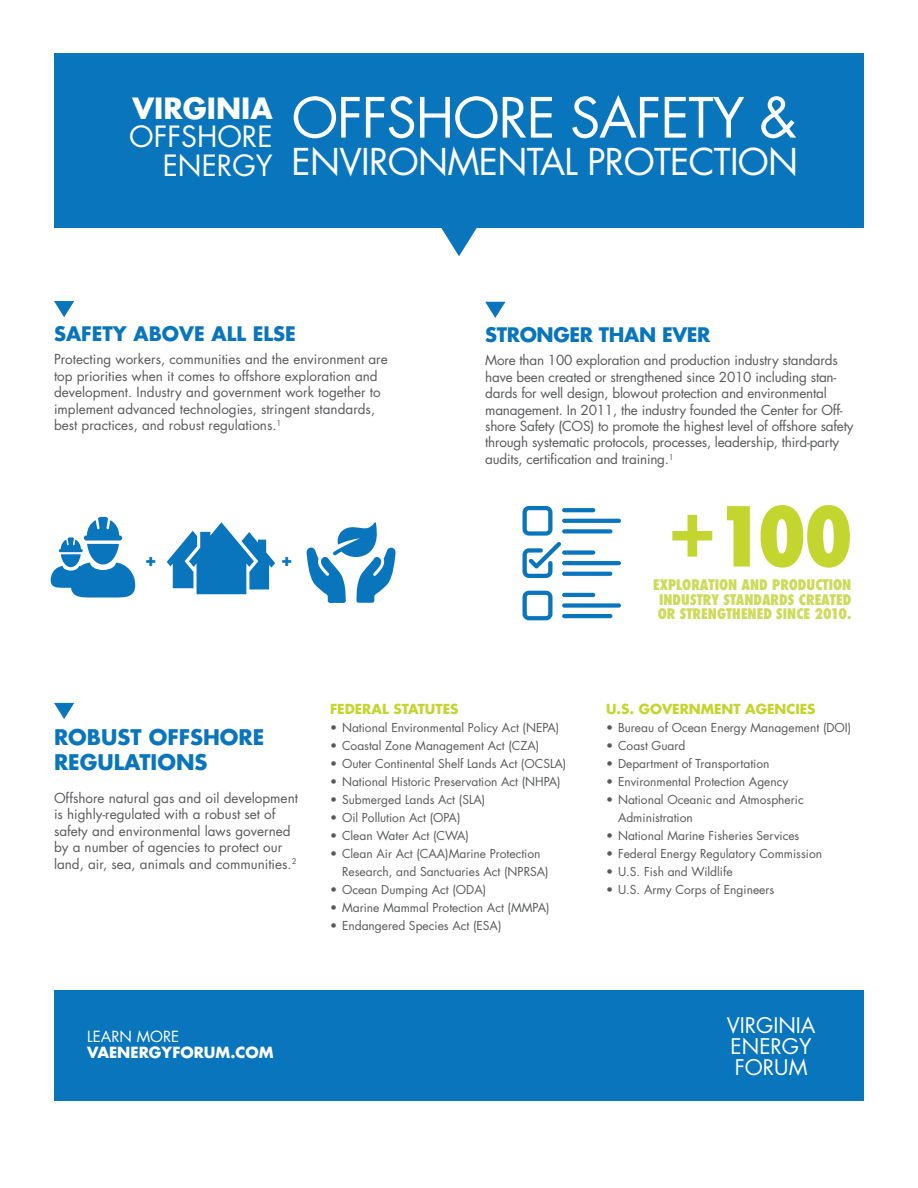
<style>
.page{position:relative;width:918px;height:1188px;background:#fff}
.page>*{position:absolute;margin:0;border:0;box-sizing:border-box;transform-origin:0 0}
.t1{font:800 condensed 80.1px "Futura";color:#c2d62f}
.t2{font:54px "Futura Std";letter-spacing:-.02em;color:#fff}
.t3{font:36px "Futura Std";letter-spacing:-.02em;color:#fff}
.t4{font:28.5px/28.5px "Futura Std";color:#fff;text-align:right}
.t5{font:700 28.5px "Futura Std";color:#fff}
.t6{font:700 21px/25.5px "Futura Std";color:#0875bc}
.t7{font:21px/21px "Futura Std";color:#fff}
.t8{font:700 19.5px "Futura Std";color:#0875bc}
.t9{font:700 19.5px "Futura Std";letter-spacing:-.02em;color:#0875bc}
.t10{font:700 17.7px "Futura Std";color:#0875bc}
.t11{font:700 15px "Futura Std";color:#fff}
.t12{font:15px "Futura Std";color:#fff}
.t13{font:800 condensed 14.25px/14.2px "Futura";color:#cddb5c;text-align:center}
.t14{font:13.5px/16.5px "Futura Std";color:#58595b}
.t15{font:700 13.5px "Futura Std";color:#c2d62f}
.t16{font:12px/18px "Futura Std";color:#58595b}
</style>
<div class="page">
<div style="left:54px;top:53px;width:810px;height:174px;background:#0875bc"></div>
<svg style="left:441px;top:227px;width:36px;height:29px"></svg>
<svg style="left:54px;top:301px;width:20px;height:16px"></svg>
<svg style="left:54px;top:703px;width:20px;height:16px"></svg>
<svg style="left:485px;top:302px;width:20px;height:16px"></svg>
<div style="left:54px;top:991px;width:810px;height:110px;background:#0875bc"></div>
<svg style="left:523px;top:506px;width:29px;height:30px"></svg>
<svg style="left:523px;top:591px;width:29px;height:29px"></svg>
<svg style="left:562px;top:508px;width:33px;height:4px"></svg>
<svg style="left:562px;top:519px;width:59px;height:4px"></svg>
<div style="left:562px;top:529px;width:50px;height:5px;background:#0875bc;border-radius:2px"></div>
<div style="left:562px;top:550px;width:33px;height:5px;background:#0875bc;border-radius:2px"></div>
<hr style="left:562px;top:561px;width:59px;height:4px;background:#0875bc;border-radius:2px">
<svg style="left:562px;top:572px;width:50px;height:4px"></svg>
<hr style="left:562px;top:593px;width:33px;height:4px;background:#0875bc;border-radius:2px">
<div style="left:562px;top:603px;width:59px;height:5px;background:#0875bc;border-radius:2px"></div>
<hr style="left:562px;top:614px;width:50px;height:4px;background:#0875bc;border-radius:2px">
<svg style="left:523px;top:542px;width:38px;height:36px"></svg>
<svg style="left:51px;top:517px;width:84px;height:81px"></svg>
<svg style="left:167px;top:522px;width:108px;height:72px"></svg>
<svg style="left:306px;top:522px;width:90px;height:81px"></svg>
<h3 class="t5" style="left:133px;top:89px;width:142px">VIRGINIA</h3>
<h3 class="t4" style="left:129px;top:123px;width:145px">OFFSHORE<br>ENERGY</h3>
<h2 class="t2" style="left:292px;top:83px;width:507px">OFFSHORE SAFETY &amp;</h2>
<h3 class="t3" style="left:292px;top:139px;width:508px">ENVIRONMENTAL PROTECTION</h3>
<h3 class="t8" style="left:54px;top:321px;width:243px">SAFETY ABOVE ALL ELSE</h3>
<p class="t14" style="left:54px;top:351px;width:335px">Protecting workers, communities and the environment are top priorities when it comes to offshore exploration and development. Industry and government work together to implement advanced technologies, stringent standards, best practices, and robust regulations.<sup>1</sup></p>
<h3 class="t10" style="left:145px;top:547px;width:14px">+</h3>
<h3 class="t10" style="left:281px;top:547px;width:14px">+</h3>
<h3 class="t9" style="left:485px;top:322px;width:227px">STRONGER THAN EVER</h3>
<p class="t14" style="left:485px;top:352px;width:370px">More than 100 exploration and production industry standards have been created or strengthened since 2010 including stan&shy;dards for well design, blowout protection and environmental management. In 2011, the industry founded the Center for Off&shy;shore Safety (COS) to promote the highest level of offshore safety through systematic protocols, processes, leadership, third-party audits, certification and training.<sup>1</sup></p>
<h1 class="t1" style="left:668px;top:482px;width:186px">+100</h1>
<p class="t13" style="left:653px;top:578px;width:200px">EXPLORATION AND PRODUCTION<br>INDUSTRY STANDARDS CREATED<br>OR STRENGTHENED SINCE 2010.</p>
<h3 class="t6" style="left:54px;top:724px;width:212px">ROBUST OFFSHORE<br>REGULATIONS</h3>
<p class="t14" style="left:54px;top:790px;width:246px">Offshore natural gas and oil development is highly-regulated with a robust set of safety and environmental laws governed by a number of agencies to protect our land, air, sea, animals and communities.<sup>2</sup></p>
<p class="t15" style="left:330px;top:700px;width:130px">FEDERAL STATUTES</p>
<p class="t16" style="left:330px;top:719px;width:231px">• National Environmental Policy Act (NEPA)</p>
<p class="t16" style="left:330px;top:737px;width:211px">• Coastal Zone Management Act (CZA)</p>
<p class="t16" style="left:330px;top:755px;width:238px">• Outer Continental Shelf Lands Act (OCSLA)</p>
<p class="t16" style="left:330px;top:773px;width:232px">• National Historic Preservation Act (NHPA)</p>
<p class="t16" style="left:330px;top:791px;width:157px">• Submerged Lands Act (SLA)</p>
<p class="t16" style="left:330px;top:809px;width:132px">• Oil Pollution Act (OPA)</p>
<p class="t16" style="left:330px;top:827px;width:140px">• Clean Water Act (CWA)</p>
<p class="t16" style="left:342px;top:845px;width:208px;text-indent:-12px">• Clean Air Act (CAA)Marine Protection<br>Research, and Sanctuaries Act (NPRSA)</p>
<p class="t16" style="left:330px;top:881px;width:158px">• Ocean Dumping Act (ODA)</p>
<p class="t16" style="left:330px;top:899px;width:221px">• Marine Mammal Protection Act (MMPA)</p>
<p class="t16" style="left:330px;top:917px;width:173px">• Endangered Species Act (ESA)</p>
<p class="t12" style="left:87px;top:1027px;width:93px">LEARN MORE</p>
<p class="t11" style="left:87px;top:1043px;width:188px">VAENERGYFORUM.COM</p>
<p class="t15" style="left:606px;top:700px;width:211px">U.S. GOVERNMENT AGENCIES</p>
<p class="t16" style="left:606px;top:719px;width:247px">• Bureau of Ocean Energy Management (DOI)</p>
<p class="t16" style="left:606px;top:737px;width:81px">• Coast Guard</p>
<p class="t16" style="left:606px;top:755px;width:165px">• Department of Transportation</p>
<p class="t16" style="left:606px;top:773px;width:184px">• Environmental Protection Agency</p>
<p class="t16" style="left:618px;top:791px;width:187px;text-indent:-12px">• National Oceanic and Atmospheric<br>Administration</p>
<p class="t16" style="left:606px;top:827px;width:195px">• National Marine Fisheries Services</p>
<p class="t16" style="left:606px;top:845px;width:218px">• Federal Energy Regulatory Commission</p>
<p class="t16" style="left:606px;top:863px;width:128px">• U.S. Fish and Wildlife</p>
<p class="t16" style="left:606px;top:881px;width:170px">• U.S. Army Corps of Engineers</p>
<h3 class="t7" style="left:727px;top:1015px;width:90px">VIRGINIA<br>ENERGY<br>FORUM</h3>
</div>
